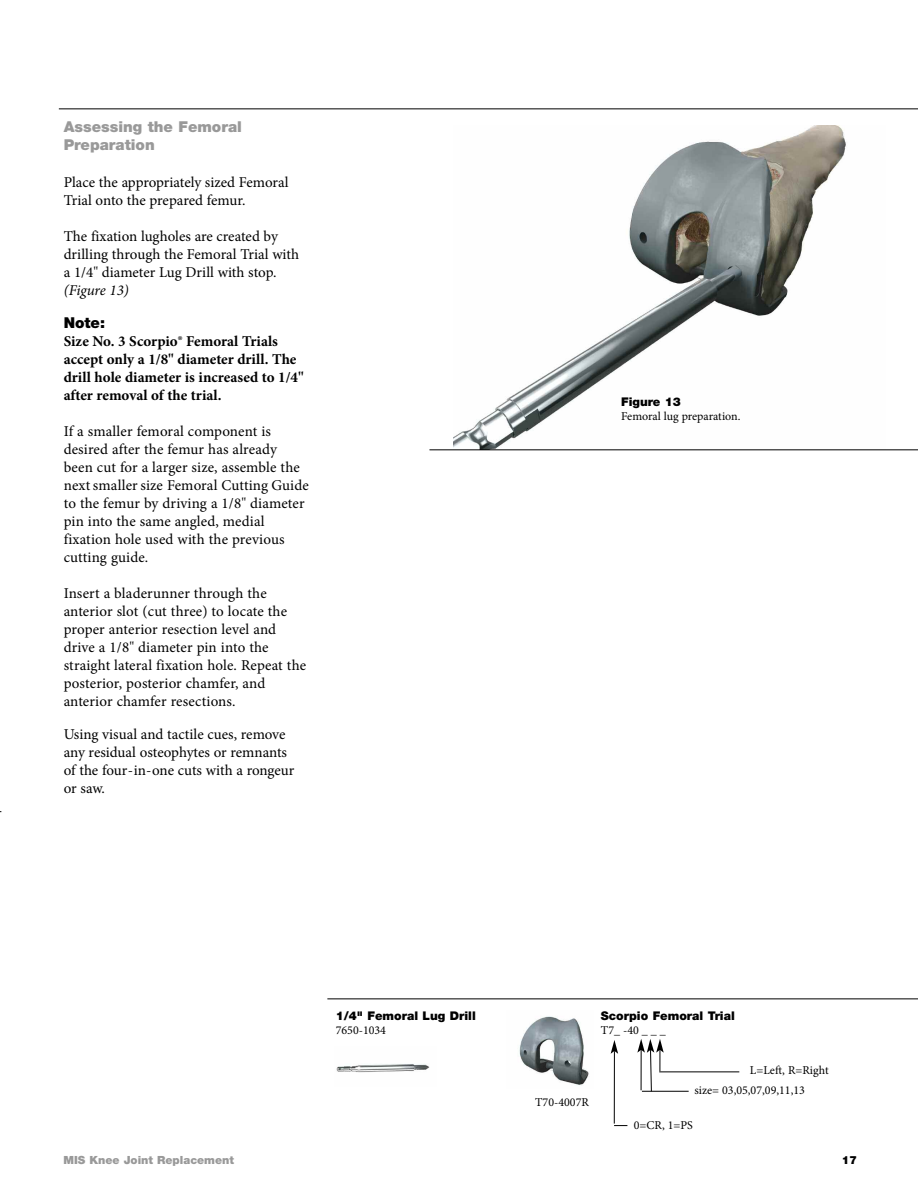
<style>
.page{position:relative;width:918px;height:1188px;background:#fff}
.page>*{position:absolute;margin:0;border:0;box-sizing:border-box;transform-origin:0 0}
.t1{font:15px/18px "Minion Pro";letter-spacing:.005em;color:#000}
.t2{font:700 15px/18px "Minion Pro";color:#000}
.t3{font:900 15px/18.1px "Helvetica Neue LT Pro";color:#999}
.t4{font:italic 15px "Minion Pro";letter-spacing:-.01em;color:#000}
.t5{font:900 15px "Helvetica Neue LT Pro";color:#000}
.t6{font:12px "Minion Pro";color:#000}
.t7{font:900 12px "Helvetica Neue LT Pro";color:#000}
.t8{font:900 11.25px "Helvetica Neue LT Pro";color:#999}
.t9{font:900 11.25px "Helvetica Neue LT Pro";color:#000}
</style>
<div class="page">
<img style="left:453px;top:125px;width:433px;height:325px">
<hr style="left:327px;top:999px;width:591px;height:1px;background:#000">
<img style="left:519px;top:1016px;width:70px;height:69px">
<img style="left:336px;top:1064px;width:94px;height:9px">
<svg style="left:637px;top:999px;width:27px;height:92px"></svg>
<svg style="left:611px;top:998px;width:16px;height:128px"></svg>
<hr style="left:642px;top:1091px;width:47px;height:1px;background:#000">
<hr style="left:659px;top:1072px;width:80px;height:1px;background:#000">
<hr style="left:429px;top:450px;width:489px;height:1px;background:#000">
<hr style="left:59px;top:109px;width:859px;height:1px;background:#000">
<p class="t3" style="left:64px;top:119px;width:180px">Assessing the Femoral<br>Preparation</p>
<p class="t1" style="left:64px;top:174px;width:226px">Place the appropriately sized Femoral<br>Trial onto the prepared femur.</p>
<p class="t1" style="left:64px;top:228px;width:237px">The fixation lugholes are created by drilling through the Femoral Trial with a 1/4" diameter Lug Drill with stop.</p>
<p class="t4" style="left:64px;top:284px;width:67px">(Figure 13)</p>
<p class="t5" style="left:64px;top:317px;width:43px">Note:</p>
<p class="t2" style="left:64px;top:333px;width:242px">Size No. 3 Scorpio® Femoral Trials accept only a 1/8" diameter drill. The drill hole diameter is increased to 1/4" after removal of the trial.</p>
<p class="t1" style="left:64px;top:423px;width:247px">If a smaller femoral component is desired after the femur has already been cut for a larger size, assemble the next smaller size Femoral Cutting Guide to the femur by driving a 1/8" diameter pin into the same angled, medial fixation hole used with the previous cutting guide.</p>
<p class="t1" style="left:64px;top:585px;width:244px">Insert a bladerunner through the anterior slot (cut three) to locate the proper anterior resection level and drive a 1/8" diameter pin into the straight lateral fixation hole. Repeat the posterior, posterior chamfer, and anterior chamfer resections.</p>
<p class="t1" style="left:64px;top:726px;width:232px">Using visual and tactile cues, remove any residual osteophytes or remnants of the four-in-one cuts with a rongeur or saw.</p>
<p class="t7" style="left:621px;top:397px;width:61px">Figure 13</p>
<p class="t6" style="left:621px;top:412px;width:121px">Femoral lug preparation.</p>
<p class="t7" style="left:336px;top:1011px;width:142px">1/4" Femoral Lug Drill</p>
<p class="t6" style="left:336px;top:1026px;width:52px">7650-1034</p>
<p class="t6" style="left:535px;top:1097px;width:55px">T70-4007R</p>
<p class="t7" style="left:601px;top:1011px;width:135px">Scorpio Femoral Trial</p>
<p class="t6" style="left:601px;top:1026px;width:66px">T7_ -40 _ _ _</p>
<p class="t6" style="left:750px;top:1066px;width:80px">L=Left, R=Right</p>
<p class="t6" style="left:694px;top:1086px;width:112px">size= 03,05,07,09,11,13</p>
<p class="t6" style="left:634px;top:1121px;width:61px">0=CR, 1=PS</p>
<p class="t8" style="left:63px;top:1156px;width:172px">MIS Knee Joint Replacement</p>
<p class="t9" style="left:842px;top:1156px;width:17px">17</p>
</div>
